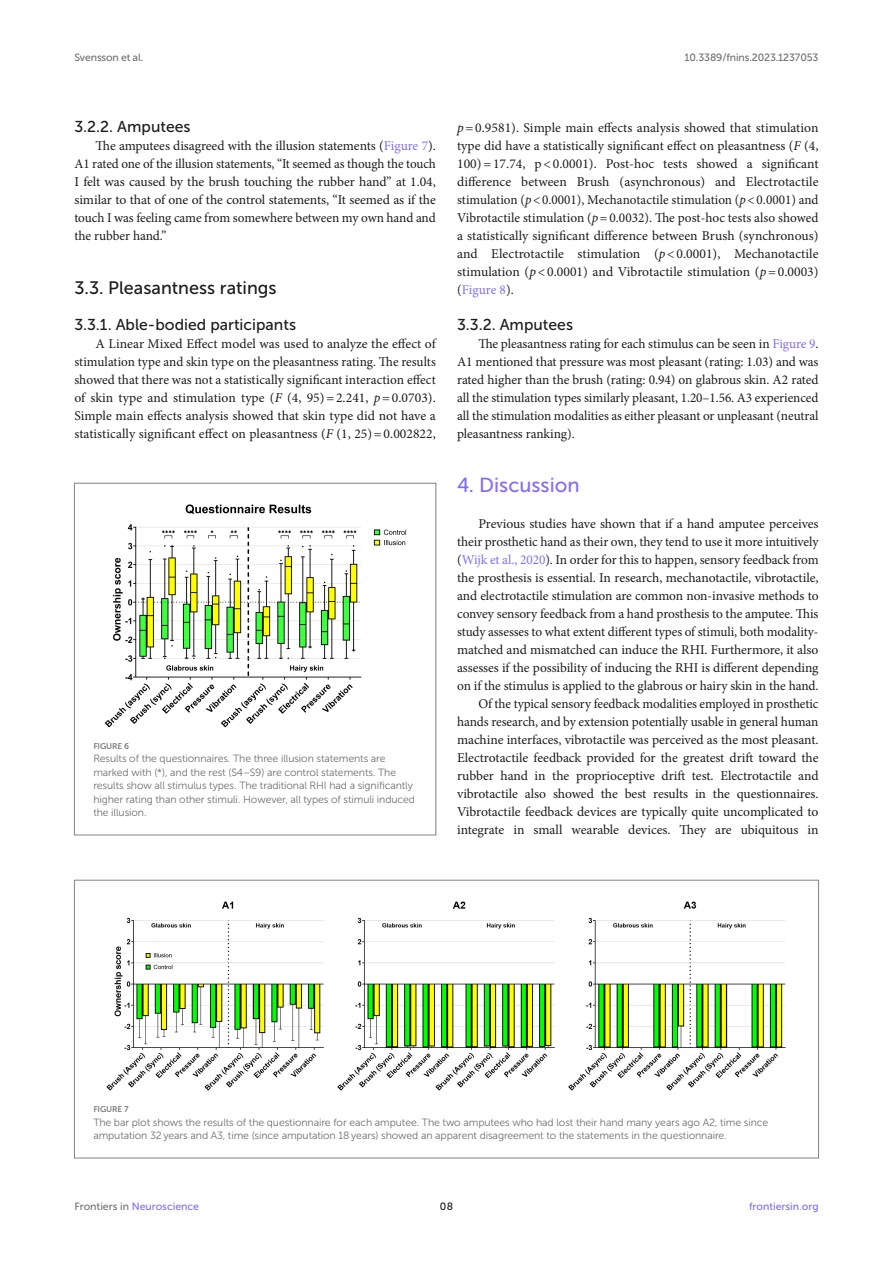
<style>
.page{position:relative;width:893px;height:1263px;background:#fff}
.page>*{position:absolute;margin:0;border:0;box-sizing:border-box;transform-origin:0 0}
.HEAD_1{font:20.25px "Museo Sans 500";color:#856df0}
.HEAD_2{font:18px "Museo Sans 500";color:#1b1c1b}
.HEAD_3_after_HEAD_2{font:15.75px "Museo Sans 500";color:#1b1c1b}
.HEAD_3{font:15.75px "Museo Sans 500";color:#1b1c1b}
.TEXT_FLUSH{font:13.5px/18px "Minion Pro";letter-spacing:-.005em;color:#1b1c1b;text-align:justify}
.TEXT{font:13.5px/18px "Minion Pro";letter-spacing:-.005em;color:#1b1c1b;text-align:justify}
.FIG_LEG{font:10.5px/13.5px "Museo Sans 300";letter-spacing:-.01em;color:#706f70}
.t1{font:10.5px "Museo Sans 500";letter-spacing:-.015em;color:#706f70}
.t2{font:10.5px "Museo Sans 500";color:#856df0}
.t3{font:10.5px "Museo Sans 500";color:#1b1c1b}
.FIG_HD{font:8.25px "Museo Sans 700";letter-spacing:-.01em;color:#7e7f7f}
.s1{color:#856df0}
.s2{font-style:italic}
.s3{color:#706f70}
</style>
<div class="page">
<img style="left:104px;top:504px;width:303px;height:224px">
<div style="left:74px;top:483px;width:362px;height:352px;border:1px solid #808285"></div>
<img style="left:106px;top:901px;width:680px;height:190px">
<p class="t1" style="left:74px;top:51px;width:70px">Svensson et al.</p>
<p class="t1" style="left:685px;top:51px;width:135px">10.3389/fnins.2023.1237053</p>
<p class="HEAD_3" style="left:74px;top:118px;width:118px">3.2.2. Amputees</p>
<p class="TEXT_FLUSH" style="left:74px;top:137px;width:363px;text-indent:21px">The amputees disagreed with the illusion statements (<span class="s1">Figure 7</span>).<br>A1 rated one of the illusion statements, “It seemed as though the touch I felt was caused by the brush touching the rubber hand” at 1.04, similar to that of one of the control statements, “It seemed as if the touch I was feeling came from somewhere between my own hand and the rubber hand.”</p>
<p class="HEAD_2" style="left:74px;top:278px;width:204px">3.3. Pleasantness ratings</p>
<p class="HEAD_3_after_HEAD_2" style="left:74px;top:316px;width:223px">3.3.1. Able-bodied participants</p>
<p class="TEXT_FLUSH" style="left:74px;top:335px;width:363px;text-indent:21px">A Linear Mixed Effect model was used to analyze the effect of stimulation type and skin type on the pleasantness rating. The results showed that there was not a statistically significant interaction effect of skin type and stimulation type (<span class="s2">F</span> (4, 95)=2.241, <span class="s2">p</span>=0.0703).<br>Simple main effects analysis showed that skin type did not have a statistically significant effect on pleasantness (<span class="s2">F</span> (1, 25)=0.002822,</p>
<p class="FIG_HD" style="left:93px;top:741px;width:37px">FIGURE 6</p>
<p class="FIG_LEG" style="left:93px;top:752px;width:323px">Results of the questionnaires. The three illusion statements are marked with (*), and the rest (S4–S9) are control statements. The results show all stimulus types. The traditional RHI had a significantly higher rating than other stimuli. However, all types of stimuli induced the illusion.</p>
<p class="TEXT_FLUSH" style="left:457px;top:119px;width:363px"><span class="s2">p</span>=0.9581). Simple main effects analysis showed that stimulation type did have a statistically significant effect on pleasantness (<span class="s2">F</span> (4, 100)=17.74, p&lt;0.0001). Post-hoc tests showed a significant difference between Brush (asynchronous) and Electrotactile stimulation (<span class="s2">p</span>&lt;0.0001), Mechanotactile stimulation (<span class="s2">p</span>&lt;0.0001) and Vibrotactile stimulation (<span class="s2">p</span>=0.0032). The post-hoc tests also showed a statistically significant difference between Brush (synchronous) and Electrotactile stimulation (<span class="s2">p</span>&lt;0.0001), Mechanotactile stimulation (<span class="s2">p</span>&lt;0.0001) and Vibrotactile stimulation (<span class="s2">p</span>=0.0003) (<span class="s1">Figure 8</span>).</p>
<p class="HEAD_3" style="left:457px;top:316px;width:117px">3.3.2. Amputees</p>
<p class="TEXT_FLUSH" style="left:457px;top:335px;width:363px;text-indent:21px">The pleasantness rating for each stimulus can be seen in <span class="s1">Figure 9</span>.<br>A1 mentioned that pressure was most pleasant (rating: 1.03) and was rated higher than the brush (rating: 0.94) on glabrous skin. A2 rated all the stimulation types similarly pleasant, 1.20–1.56. A3 experienced all the stimulation modalities as either pleasant or unpleasant (neutral pleasantness ranking).</p>
<p class="HEAD_1" style="left:457px;top:474px;width:124px">4. Discussion</p>
<p class="TEXT_FLUSH" style="left:457px;top:515px;width:363px;text-indent:21px">Previous studies have shown that if a hand amputee perceives their prosthetic hand as their own, they tend to use it more intuitively (<span class="s1">Wijk et al., 2020</span>). In order for this to happen, sensory feedback from the prosthesis is essential. In research, mechanotactile, vibrotactile, and electrotactile stimulation are common non-invasive methods to convey sensory feedback from a hand prosthesis to the amputee. This study assesses to what extent different types of stimuli, both modality&shy;matched and mismatched can induce the RHI. Furthermore, it also assesses if the possibility of inducing the RHI is different depending on if the stimulus is applied to the glabrous or hairy skin in the hand.</p>
<p class="TEXT" style="left:457px;top:695px;width:363px;text-indent:21px">Of the typical sensory feedback modalities employed in prosthetic hands research, and by extension potentially usable in general human machine interfaces, vibrotactile was perceived as the most pleasant.<br>Electrotactile feedback provided for the greatest drift toward the rubber hand in the proprioceptive drift test. Electrotactile and vibrotactile also showed the best results in the questionnaires.<br>Vibrotactile feedback devices are typically quite uncomplicated to integrate in small wearable devices. They are ubiquitous in</p>
<p class="FIG_HD" style="left:93px;top:1105px;width:37px">FIGURE 7</p>
<p class="FIG_LEG" style="left:93px;top:1115px;width:676px">The bar plot shows the results of the questionnaire for each amputee. The two amputees who had lost their hand many years ago A2, time since amputation 32 years and A3, time (since amputation 18 years) showed an apparent disagreement to the statements in the questionnaire.</p>
<p class="t2" style="left:74px;top:1200px;width:126px"><span class="s3">Frontiers in</span> Neuroscience</p>
<p class="t3" style="left:440px;top:1200px;width:15px">08</p>
<p class="t2" style="left:749px;top:1200px;width:71px">frontiersin.org</p>
</div>
